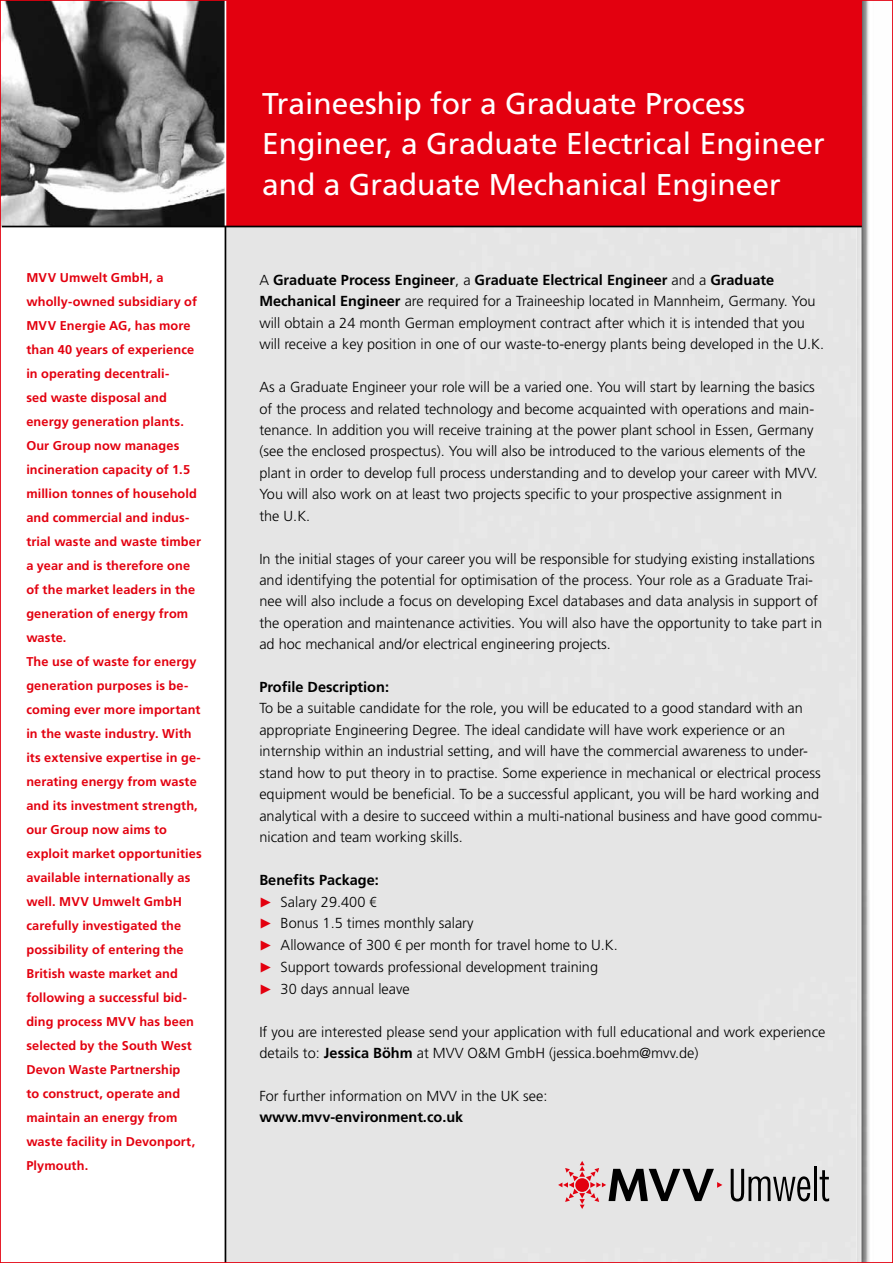
<style>
.page{position:relative;width:893px;height:1263px;background:#fff}
.page>*{position:absolute;margin:0;border:0;box-sizing:border-box;transform-origin:0 0}
.t1{font:30px/40.5px "Frutiger";color:#fff}
.t2{font:300 14.55px/21.5px "Frutiger";color:#000}
.t3{font:700 14.55px "Frutiger CE";color:#000}
.t4{font:700 14.55px "Frutiger";color:#000}
.t5{font:700 12.75px/24px "Frutiger";letter-spacing:.01em;color:#e3000f}
.s1{font-family:"Frutiger";font-weight:300}
.s2{font-family:"Frutiger CE";font-weight:700}
.s3{font-weight:700}
.s4{font-family:"European Pi Four";font-weight:400;font-size:12.75px;color:#e3000f}
.s5{font-family:"Frutiger LT";font-stretch:condensed}
</style>
<div class="page">
<div style="left:226px;top:2px;width:644px;height:1259px;background:#e5e5e5"></div>
<img style="left:2px;top:2px;width:223px;height:224px">
<div style="left:225px;top:0;width:637px;height:227px;background:#e3000f"></div>
<hr style="left:225px;top:0;width:1px;height:226px;background:#fff">
<hr style="left:2px;top:226px;width:860px;height:1px;background:#000">
<hr style="left:225px;top:226px;width:1px;height:1037px;background:#000">
<svg style="left:558px;top:1161px;width:164px;height:48px"></svg>
<svg style="left:731px;top:1169px;width:79px;height:32px"></svg>
<hr style="left:814px;top:1167px;width:3px;height:34px;background:#000">
<svg style="left:820px;top:1170px;width:9px;height:31px"></svg>
<p class="t5" style="left:26px;top:266px;width:177px">MVV Umwelt GmbH, a wholly-owned subsidiary of<br>MVV Energie AG, has more than 40 years of experience in operating decentrali-<br>sed waste disposal and energy generation plants.<br>Our Group now manages incineration capacity of 1.5 million tonnes of household and commercial and indus&shy;trial waste and waste timber a year and is therefore one of the market leaders in the generation of energy from waste.<br>The use of waste for energy generation purposes is be&shy;coming ever more important in the waste industry. With its extensive expertise in ge&shy;nerating energy from waste and its investment strength, our Group now aims to exploit market opportunities available internationally as well. MVV Umwelt GmbH carefully investigated the possibility of entering the<br>British waste market and following a successful bid&shy;ding process MVV has been selected by the South West<br>Devon Waste Partnership<br>to construct, operate and maintain an energy from waste facility in Devonport,<br>Plymouth.</p>
<h1 class="t1" style="left:262px;top:83px;width:564px">Traineeship for a Graduate Process<br>Engineer, a Graduate Electrical Engineer and a Graduate Mechanical Engineer</h1>
<p class="t3" style="left:259px;top:271px;width:516px"><span class="s1">A</span> Graduate Process Engineer<span class="s1">, a</span> Graduate Electrical Engineer <span class="s1">and a</span> Graduate</p>
<p class="t2" style="left:259px;top:291px;width:566px"><span class="s2">Mechanical Engineer</span> are required for a Traineeship located in Mannheim, Germany. You will obtain a 24 month German employment contract after which it is intended that you will receive a key position in one of our waste-to-energy plants being developed in the U.K.</p>
<p class="t2" style="left:259px;top:376px;width:560px">As a Graduate Engineer your role will be a varied one. You will start by learning the basics of the process and related technology and become acquainted with operations and main&shy;tenance. In addition you will receive training at the power plant school in Essen, Germany (see the enclosed prospectus). You will also be introduced to the various elements of the plant in order to develop full process understanding and to develop your career with MVV.<br>You will also work on at least two projects specific to your prospective assignment in<br>the U.K.</p>
<p class="t2" style="left:259px;top:548px;width:564px">In the initial stages of your career you will be responsible for studying existing installations and identifying the potential for optimisation of the process. Your role as a Graduate Trai&shy;nee will also include a focus on developing Excel databases and data analysis in support of the operation and maintenance activities. You will also have the opportunity to take part in ad hoc mechanical and/or electrical engineering projects.</p>
<p class="t4" style="left:259px;top:678px;width:131px">Profile Description:</p>
<p class="t2" style="left:259px;top:698px;width:565px">To be a suitable candidate for the role, you will be educated to a good standard with an appropriate Engineering Degree. The ideal candidate will have work experience or an internship within an industrial setting, and will have the commercial awareness to under&shy;stand how to put theory in to practise. Some experience in mechanical or electrical process equipment would be beneficial. To be a successful applicant, you will be hard working and analytical with a desire to succeed within a multi-national business and have good commu&shy;nication and team working skills.</p>
<p class="t2" style="left:259px;top:869px;width:360px"><span class="s3">Benefits Package:<br></span><span class="s4">P</span> Salary 29.400 <span class="s5">€<br></span><span class="s4">P</span> Bonus 1.5 times monthly salary<br><span class="s4">P</span> Allowance of 300 <span class="s5">€</span> per month for travel home to U.K.<br><span class="s4">P</span> Support towards professional development training<br><span class="s4">P</span> 30 days annual leave</p>
<p class="t2" style="left:259px;top:1021px;width:567px">If you are interested please send your application with full educational and work experience details to: <span class="s3">Jessica Böhm</span> at MVV O&amp;M GmbH (jessica.boehm@mvv.de)</p>
<p class="t2" style="left:259px;top:1085px;width:290px">For further information on MVV in the UK see:</p>
<p class="t4" style="left:259px;top:1109px;width:205px">www.mvv-environment.co.uk</p>
</div>
